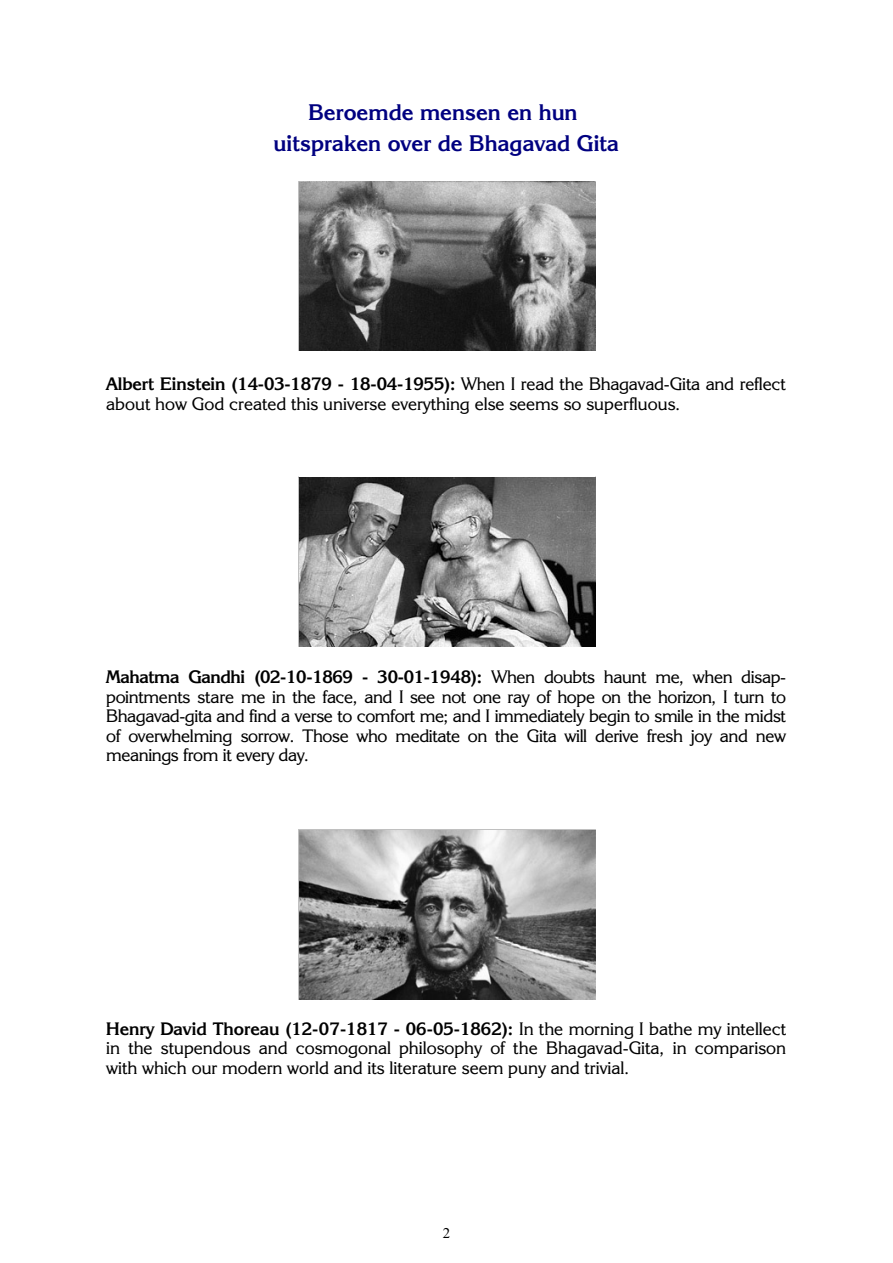
<style>
.page{position:relative;width:893px;height:1263px;background:#fff}
.page>*{position:absolute;margin:0;border:0;box-sizing:border-box;transform-origin:0 0}
.t1{font:700 22.5px/30.9px "Korinna IT Cby BT";color:#000080;text-align:center}
.t2{font:18px/19.5px "Korinna IT Cby BT";color:#000;text-align:justify}
.t3{font:15px "Times New Roman";color:#000}
.s1{font-weight:700}
</style>
<div class="page">
<img style="left:300px;top:181px;width:295px;height:169px">
<img style="left:300px;top:477px;width:295px;height:169px">
<img style="left:300px;top:830px;width:295px;height:169px">
<p class="t1" style="left:274px;top:99px;width:347px">Beroemde mensen en hun uitspraken over de Bhagavad Gita</p>
<p class="t2" style="left:106px;top:376px;width:681px"><span class="s1">Albert Einstein (14-03-1879 - 18-04-1955):</span> When I read the Bhagavad-Gita and reflect about how God created this universe everything else seems so superfluous.</p>
<p class="t2" style="left:106px;top:668px;width:681px"><span class="s1">Mahatma Gandhi (02-10-1869 - 30-01-1948):</span> When doubts haunt me, when disap&shy;pointments stare me in the face, and I see not one ray of hope on the horizon, I turn to Bhagavad-gita and find a verse to comfort me; and I immediately begin to smile in the midst of overwhelming sorrow. Those who meditate on the Gita will derive fresh joy and new meanings from it every day.</p>
<p class="t2" style="left:106px;top:1020px;width:682px"><span class="s1">Henry David Thoreau (12-07-1817 - 06-05-1862):</span> In the morning I bathe my intellect in the stupendous and cosmogonal philosophy of the Bhagavad-Gita, in comparison with which our modern world and its literature seem puny and trivial.</p>
<p class="t3" style="left:443px;top:1227px;width:9px">2</p>
</div>
